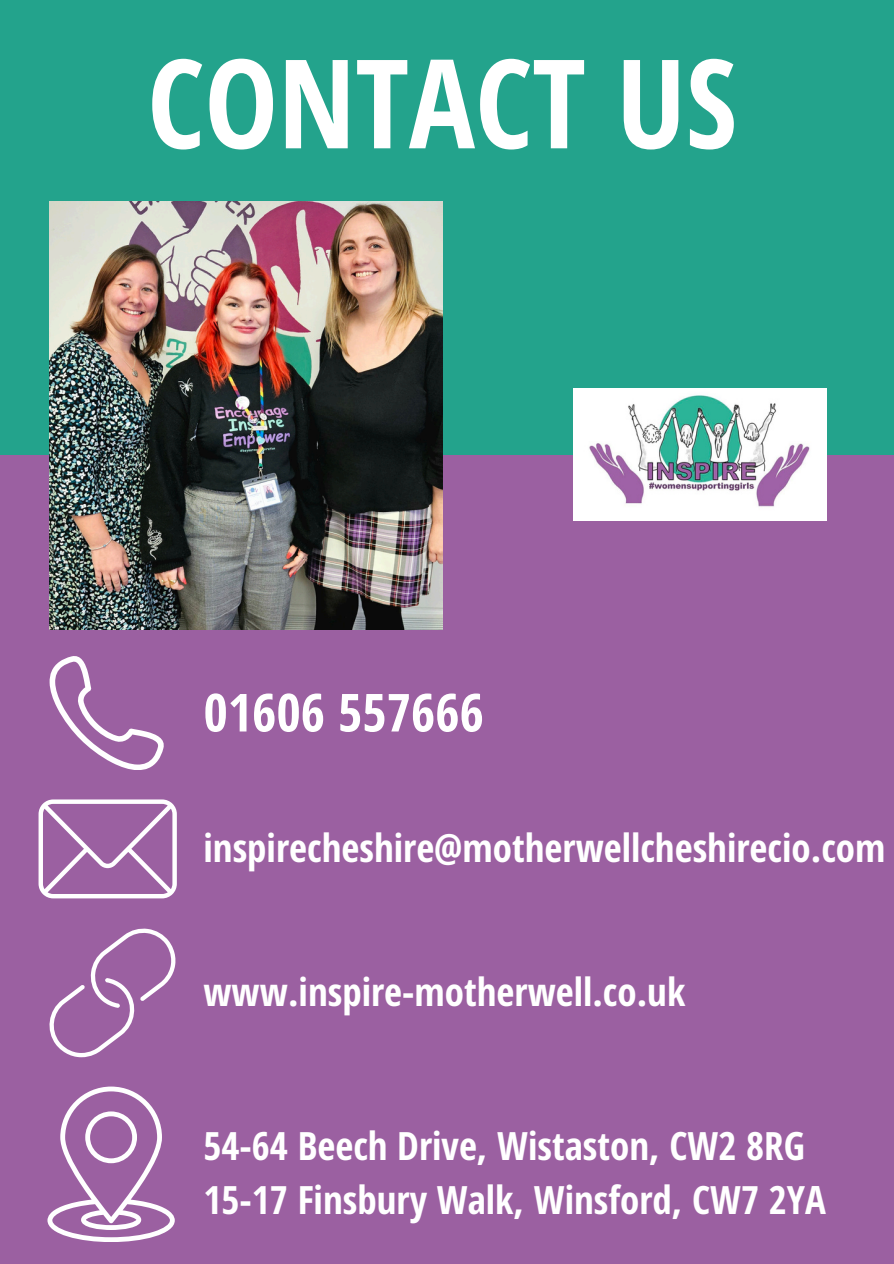
<style>
.page{position:relative;width:894px;height:1264px;background:#fff}
.page>*{position:absolute;margin:0;border:0;box-sizing:border-box;transform-origin:0 0}
.t1{font:700 123.6px "Open Sans Hebrew Condensed";color:#fff}
.t2{font:700 52.5px "Open Sans Hebrew Condensed";color:#fff}
.t3{font:700 39px "Open Sans Hebrew Condensed";color:#fff}
</style>
<div class="page">
<div style="left:0;top:0;width:893px;height:1263px;background:#9b60a1"></div>
<div style="left:0;top:0;width:893px;height:454px;background:#23a38c"></div>
<img style="left:50px;top:201px;width:392px;height:429px">
<img style="left:573px;top:388px;width:252px;height:132px">
<svg style="left:50px;top:656px;width:113px;height:113px"></svg>
<svg style="left:39px;top:799px;width:138px;height:99px"></svg>
<svg style="left:49px;top:928px;width:127px;height:129px"></svg>
<svg style="left:47px;top:1086px;width:128px;height:155px"></svg>
<h1 class="t1" style="left:147px;top:16px;width:591px">CONTACT US</h1>
<p class="t2" style="left:203px;top:675px;width:282px">01606 557666</p>
<p class="t3" style="left:203px;top:820px;width:683px">inspirecheshire@motherwellcheshirecio.com</p>
<p class="t3" style="left:203px;top:963px;width:483px">www.inspire-motherwell.co.uk</p>
<h2 class="t3" style="left:203px;top:1117px;width:602px">54-64 Beech Drive, Wistaston, CW2 8RG</h2>
<p class="t3" style="left:203px;top:1171px;width:624px">15-17 Finsbury Walk, Winsford, CW7 2YA</p>
</div>
